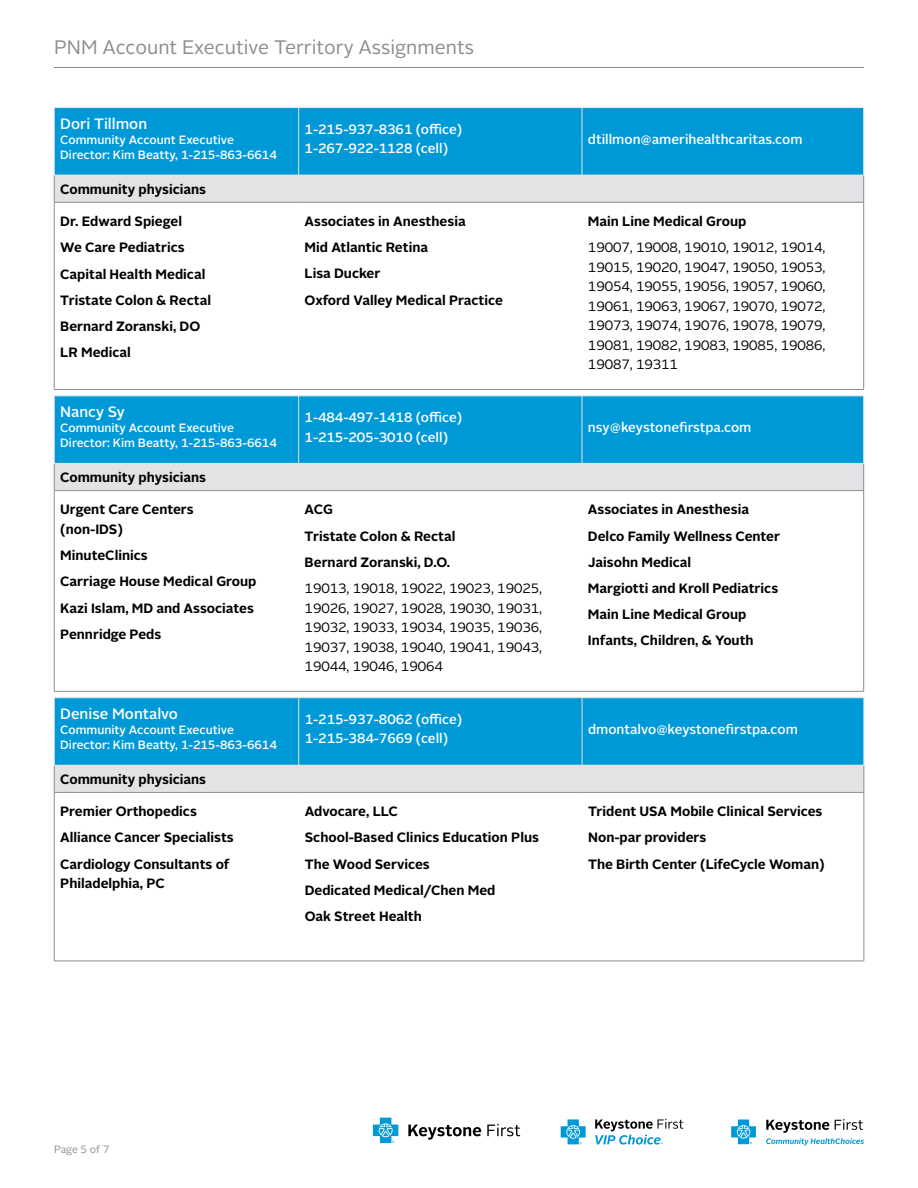
<style>
.page{position:relative;width:918px;height:1188px;background:#fff}
.page>*{position:absolute;margin:0;border:0;box-sizing:border-box;transform-origin:0 0}
.t1{font:19.5px "Alright Sans";color:#8b8e90}
.t2{font:500 15px "Alright Sans";color:#fff}
.copy{font:700 13.5px/19.5px "Alright Sans";color:#000}
.copy-2{font:13.5px/19.5px "Alright Sans";color:#000;text-align:justify}
.copy-3{font:500 13.5px/19.5px "Alright Sans";color:#fff}
.t3{font:500 12px "Alright Sans";color:#fff}
.t4{font:10.5px "Alright Sans";letter-spacing:-.01em;color:#8b8e90}
</style>
<div class="page">
<hr style="left:54px;top:67px;width:810px;height:1px;background:#8b8e90">
<div style="left:55px;top:108px;width:808px;height:67px;background:#0099d8"></div>
<div style="left:54px;top:175px;width:810px;height:27px;background:#e2e3e4"></div>
<hr style="left:54px;top:202px;width:245px;height:1px;background:#8b8e90">
<hr style="left:299px;top:202px;width:283px;height:1px;background:#8b8e90">
<hr style="left:582px;top:202px;width:282px;height:1px;background:#8b8e90">
<svg style="left:863px;top:176px;width:1px;height:26px"></svg>
<svg style="left:54px;top:176px;width:1px;height:26px"></svg>
<hr style="left:54px;top:202px;width:1px;height:187px;background:#8b8e90">
<hr style="left:863px;top:202px;width:1px;height:187px;background:#8b8e90">
<hr style="left:54px;top:389px;width:245px;height:1px;background:#8b8e90">
<hr style="left:299px;top:389px;width:283px;height:1px;background:#8b8e90">
<hr style="left:582px;top:389px;width:282px;height:1px;background:#8b8e90">
<hr style="left:54px;top:107px;width:245px;height:1px;background:#e2e3e4">
<hr style="left:54px;top:108px;width:1px;height:67px;background:#e2e3e4">
<hr style="left:299px;top:107px;width:283px;height:1px;background:#e2e3e4">
<hr style="left:298px;top:108px;width:1px;height:67px;background:#e2e3e4">
<hr style="left:582px;top:107px;width:282px;height:1px;background:#e2e3e4">
<hr style="left:582px;top:108px;width:1px;height:67px;background:#e2e3e4">
<hr style="left:863px;top:108px;width:1px;height:67px;background:#e2e3e4">
<div style="left:55px;top:397px;width:808px;height:66px;background:#0099d8"></div>
<div style="left:54px;top:463px;width:810px;height:28px;background:#e2e3e4"></div>
<hr style="left:54px;top:490px;width:245px;height:1px;background:#8b8e90">
<hr style="left:299px;top:490px;width:283px;height:1px;background:#8b8e90">
<hr style="left:582px;top:490px;width:282px;height:1px;background:#8b8e90">
<svg style="left:863px;top:464px;width:1px;height:26px"></svg>
<svg style="left:54px;top:464px;width:1px;height:26px"></svg>
<hr style="left:54px;top:491px;width:1px;height:200px;background:#8b8e90">
<hr style="left:863px;top:491px;width:1px;height:200px;background:#8b8e90">
<hr style="left:54px;top:691px;width:245px;height:1px;background:#8b8e90">
<hr style="left:299px;top:691px;width:283px;height:1px;background:#8b8e90">
<hr style="left:582px;top:691px;width:282px;height:1px;background:#8b8e90">
<hr style="left:54px;top:396px;width:245px;height:1px;background:#e2e3e4">
<hr style="left:54px;top:396px;width:1px;height:67px;background:#e2e3e4">
<hr style="left:299px;top:396px;width:283px;height:1px;background:#e2e3e4">
<hr style="left:298px;top:396px;width:1px;height:67px;background:#e2e3e4">
<hr style="left:582px;top:396px;width:282px;height:1px;background:#e2e3e4">
<hr style="left:582px;top:396px;width:1px;height:67px;background:#e2e3e4">
<hr style="left:863px;top:396px;width:1px;height:67px;background:#e2e3e4">
<div style="left:55px;top:698px;width:809px;height:67px;background:#0099d8"></div>
<div style="left:54px;top:765px;width:810px;height:27px;background:#e2e3e4"></div>
<hr style="left:54px;top:792px;width:245px;height:1px;background:#8b8e90">
<hr style="left:299px;top:792px;width:283px;height:1px;background:#8b8e90">
<hr style="left:582px;top:792px;width:282px;height:1px;background:#8b8e90">
<svg style="left:864px;top:765px;width:1px;height:27px"></svg>
<svg style="left:54px;top:766px;width:1px;height:26px"></svg>
<hr style="left:54px;top:793px;width:1px;height:168px;background:#8b8e90">
<hr style="left:864px;top:793px;width:1px;height:168px;background:#8b8e90">
<hr style="left:54px;top:961px;width:245px;height:1px;background:#8b8e90">
<hr style="left:299px;top:961px;width:283px;height:1px;background:#8b8e90">
<hr style="left:582px;top:961px;width:282px;height:1px;background:#8b8e90">
<hr style="left:54px;top:697px;width:245px;height:1px;background:#e2e3e4">
<hr style="left:54px;top:698px;width:1px;height:67px;background:#e2e3e4">
<hr style="left:299px;top:697px;width:283px;height:1px;background:#e2e3e4">
<hr style="left:298px;top:698px;width:1px;height:67px;background:#e2e3e4">
<hr style="left:582px;top:697px;width:282px;height:1px;background:#e2e3e4">
<hr style="left:582px;top:698px;width:1px;height:67px;background:#e2e3e4">
<hr style="left:864px;top:698px;width:1px;height:67px;background:#e2e3e4">
<svg style="left:408px;top:1125px;width:73px;height:15px"></svg>
<svg style="left:487px;top:1124px;width:33px;height:12px"></svg>
<svg style="left:373px;top:1118px;width:25px;height:25px"></svg>
<svg style="left:595px;top:1119px;width:89px;height:26px"></svg>
<svg style="left:561px;top:1119px;width:25px;height:25px"></svg>
<svg style="left:766px;top:1119px;width:98px;height:27px"></svg>
<svg style="left:731px;top:1120px;width:25px;height:24px"></svg>
<h1 class="t1" style="left:54px;top:34px;width:421px">PNM Account Executive Territory Assignments</h1>
<p class="t2" style="left:60px;top:114px;width:89px">Dori Tillmon</p>
<p class="t3" style="left:60px;top:132px;width:175px">Community Account Executive</p>
<p class="t3" style="left:60px;top:147px;width:218px">Director: Kim Beatty, 1-215-863-6614</p>
<p class="copy" style="left:60px;top:179px;width:147px">Community physicians</p>
<p class="copy" style="left:60px;top:212px;width:123px">Dr. Edward Spiegel</p>
<p class="copy" style="left:60px;top:238px;width:126px">We Care Pediatrics</p>
<p class="copy" style="left:60px;top:264px;width:147px">Capital Health Medical</p>
<p class="copy" style="left:60px;top:290px;width:152px">Tristate Colon &amp; Rectal</p>
<p class="copy" style="left:60px;top:317px;width:142px">Bernard Zoranski, DO</p>
<p class="copy" style="left:60px;top:343px;width:72px">LR Medical</p>
<p class="t2" style="left:60px;top:402px;width:66px">Nancy Sy</p>
<p class="t3" style="left:60px;top:420px;width:175px">Community Account Executive</p>
<p class="t3" style="left:60px;top:435px;width:218px">Director: Kim Beatty, 1-215-863-6614</p>
<p class="copy" style="left:60px;top:467px;width:147px">Community physicians</p>
<p class="copy" style="left:60px;top:500px;width:135px">Urgent Care Centers (non-IDS)</p>
<p class="copy" style="left:60px;top:546px;width:89px">MinuteClinics</p>
<p class="copy" style="left:60px;top:572px;width:198px">Carriage House Medical Group</p>
<p class="copy" style="left:60px;top:598px;width:195px">Kazi Islam, MD and Associates</p>
<p class="copy" style="left:60px;top:624px;width:103px">Pennridge Peds</p>
<p class="t2" style="left:60px;top:704px;width:119px">Denise Montalvo</p>
<p class="t3" style="left:60px;top:722px;width:175px">Community Account Executive</p>
<p class="t3" style="left:60px;top:737px;width:218px">Director: Kim Beatty, 1-215-863-6614</p>
<p class="copy" style="left:60px;top:769px;width:147px">Community physicians</p>
<p class="copy" style="left:60px;top:802px;width:138px">Premier Orthopedics</p>
<p class="copy" style="left:60px;top:828px;width:175px">Alliance Cancer Specialists</p>
<p class="copy" style="left:60px;top:854px;width:171px">Cardiology Consultants of<br>Philadelphia, PC</p>
<p class="copy-3" style="left:305px;top:119px;width:159px">1-215-937-8361 (office)<br>1-267-922-1128 (cell)</p>
<p class="copy-3" style="left:588px;top:129px;width:216px">dtillmon@amerihealthcaritas.com</p>
<p class="copy" style="left:305px;top:212px;width:163px">Associates in Anesthesia</p>
<p class="copy" style="left:305px;top:238px;width:125px">Mid Atlantic Retina</p>
<p class="copy" style="left:305px;top:264px;width:77px">Lisa Ducker</p>
<p class="copy" style="left:305px;top:290px;width:200px">Oxford Valley Medical Practice</p>
<p class="copy" style="left:588px;top:212px;width:160px">Main Line Medical Group</p>
<p class="copy-2" style="left:588px;top:238px;width:239px">19007, 19008, 19010, 19012, 19014, 19015, 19020, 19047, 19050, 19053, 19054, 19055, 19056, 19057, 19060, 19061, 19063, 19067, 19070, 19072, 19073, 19074, 19076, 19078, 19079, 19081, 19082, 19083, 19085, 19086, 19087, 19311</p>
<p class="copy-3" style="left:305px;top:408px;width:159px">1-484-497-1418 (office)<br>1-215-205-3010 (cell)</p>
<p class="copy-3" style="left:588px;top:418px;width:165px">nsy@keystonefirstpa.com</p>
<p class="copy" style="left:305px;top:500px;width:30px">ACG</p>
<p class="copy" style="left:305px;top:526px;width:152px">Tristate Colon &amp; Rectal</p>
<p class="copy" style="left:305px;top:552px;width:147px">Bernard Zoranski, D.O.</p>
<p class="copy-2" style="left:305px;top:579px;width:239px">19013, 19018, 19022, 19023, 19025, 19026, 19027, 19028, 19030, 19031, 19032, 19033, 19034, 19035, 19036, 19037, 19038, 19040, 19041, 19043, 19044, 19046, 19064</p>
<p class="copy" style="left:588px;top:500px;width:163px">Associates in Anesthesia</p>
<p class="copy" style="left:588px;top:526px;width:194px">Delco Family Wellness Center</p>
<p class="copy" style="left:588px;top:552px;width:105px">Jaisohn Medical</p>
<p class="copy" style="left:588px;top:579px;width:192px">Margiotti and Kroll Pediatrics</p>
<p class="copy" style="left:588px;top:605px;width:160px">Main Line Medical Group</p>
<p class="copy" style="left:588px;top:631px;width:167px">Infants, Children, &amp; Youth</p>
<p class="copy-3" style="left:305px;top:710px;width:159px">1-215-937-8062 (office)<br>1-215-384-7669 (cell)</p>
<p class="copy-3" style="left:588px;top:719px;width:211px">dmontalvo@keystonefirstpa.com</p>
<p class="copy" style="left:305px;top:802px;width:95px">Advocare, LLC</p>
<p class="copy" style="left:305px;top:828px;width:236px">School-Based Clinics Education Plus</p>
<p class="copy" style="left:305px;top:854px;width:127px">The Wood Services</p>
<p class="copy" style="left:305px;top:880px;width:192px">Dedicated Medical/Chen Med</p>
<p class="copy" style="left:305px;top:907px;width:119px">Oak Street Health</p>
<p class="copy" style="left:588px;top:802px;width:236px">Trident USA Mobile Clinical Services</p>
<p class="copy" style="left:588px;top:828px;width:120px">Non-par providers</p>
<p class="copy" style="left:588px;top:854px;width:238px">The Birth Center (LifeCycle Woman)</p>
<p class="t4" style="left:54px;top:1142px;width:57px">Page 5 of 7</p>
</div>
